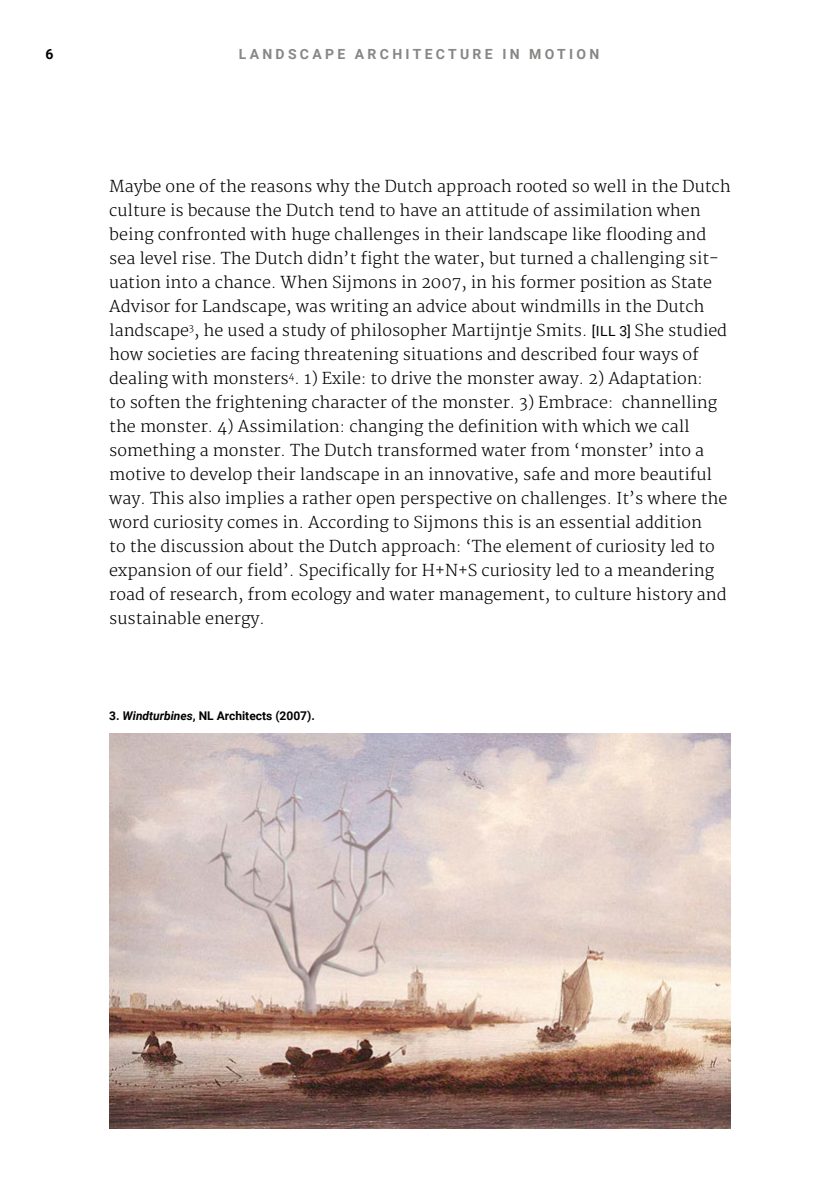
<style>
.page{position:relative;width:840px;height:1191px;background:#fff}
.page>*{position:absolute;margin:0;border:0;box-sizing:border-box;transform-origin:0 0}
.t1{font:300 16px/24px "Merriweather";color:#000}
.t2{font:700 14px "Roboto";letter-spacing:.235em;color:#878786}
.t3{font:700 14px "Roboto";color:#000}
.t4{font:700 12px "Roboto";color:#000}
.s1{font-family:"Roboto";font-weight:400;font-size:14px}
.s2{font-style:italic}
</style>
<div class="page">
<img style="left:109px;top:733px;width:621px;height:395px">
<p class="t3" style="left:45px;top:44px;width:10px">6</p>
<p class="t2" style="left:238px;top:44px;width:362px">LANDSCAPE ARCHITECTURE IN MOTION</p>
<p class="t1" style="left:109px;top:175px;width:622px">Maybe one of the reasons why the Dutch approach rooted so well in the Dutch culture is because the Dutch tend to have an attitude of assimilation when being confronted with huge challenges in their landscape like flooding and sea level rise. The Dutch didn’t fight the water, but turned a challenging sit&shy;uation into a chance. When Sijmons in 2007, in his former position as State Advisor for Landscape, was writing an advice about windmills in the Dutch landscape<sup>3</sup>, he used a study of philosopher Martijntje Smits. <span class="s1">[ILL 3]</span> She studied how societies are facing threatening situations and described four ways of dealing with monsters<sup>4</sup>. 1) Exile: to drive the monster away. 2) Adaptation:<br>to soften the frightening character of the monster. 3) Embrace: channelling the monster. 4) Assimilation: changing the definition with which we call something a monster. The Dutch transformed water from ‘monster’ into a motive to develop their landscape in an innovative, safe and more beautiful way. This also implies a rather open perspective on challenges. It’s where the word curiosity comes in. According to Sijmons this is an essential addition<br>to the discussion about the Dutch approach: ‘The element of curiosity led to expansion of our field’. Specifically for H+N+S curiosity led to a meandering road of research, from ecology and water management, to culture history and sustainable energy.</p>
<p class="t4" style="left:109px;top:707px;width:207px">3. <span class="s2">Windturbines</span>, NL Architects (2007).</p>
</div>
